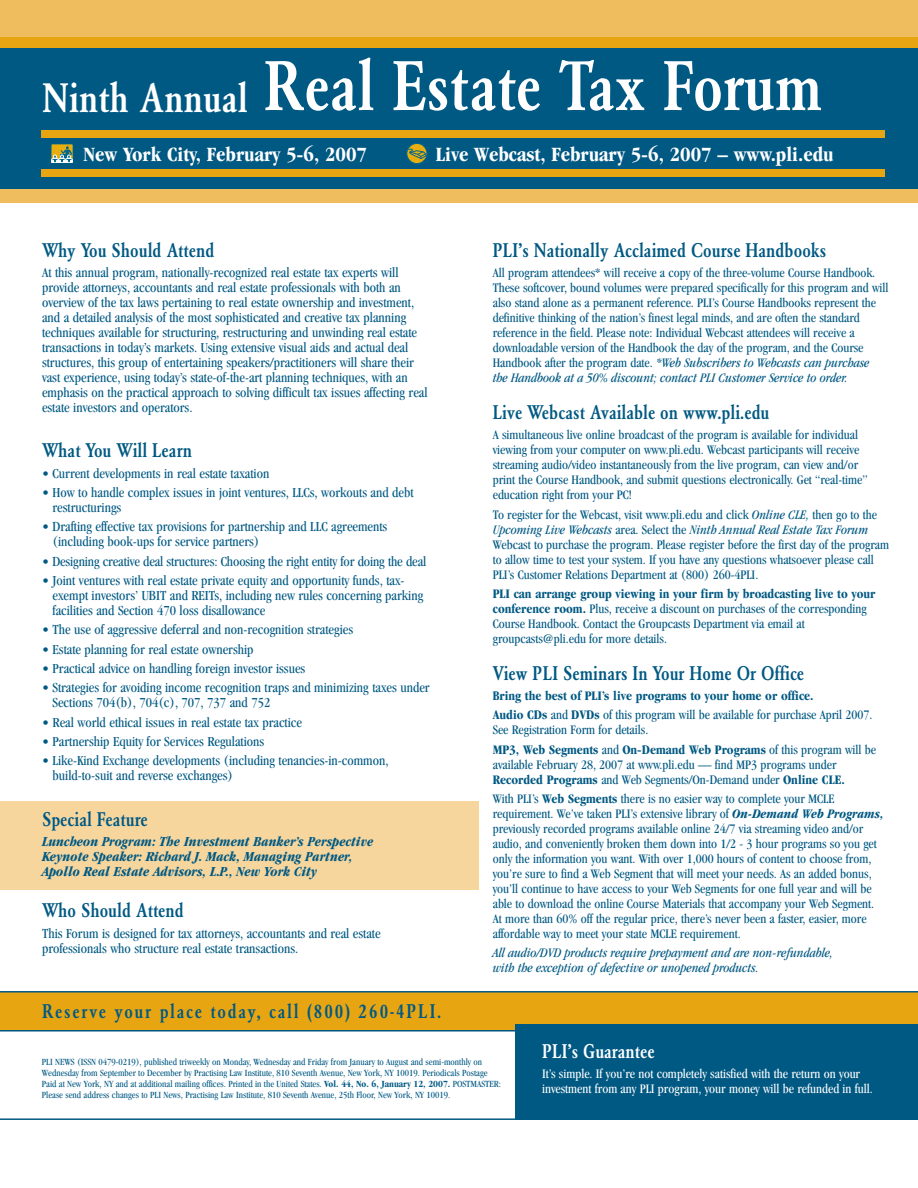
<style>
.page{position:relative;width:918px;height:1188px;background:#fff}
.page>*{position:absolute;margin:0;border:0;box-sizing:border-box;transform-origin:0 0}
.t1{font:500 condensed 69px "Garamond BE";color:#fff}
.t2{font:700 condensed 21px "Garamond";color:#fff}
.t3{font:500 condensed 19.5px "Garamond BE";color:#005983}
.t4{font:500 condensed 19.5px "Garamond BE";letter-spacing:.085em;color:#005983}
.t5{font:500 condensed 19.5px "Garamond BE";color:#fff}
.t6{font:condensed 14.25px/15px "Garamond";color:#005983}
.t7{font:italic 700 condensed 14.25px/15px "Garamond";color:#005983}
.t8{font:condensed 13.5px/15px "Garamond";color:#005983}
.t9{font:condensed 13.5px/15px "Garamond";color:#fff}
.t10{font:700 condensed 13.5px/19.4px "Garamond";color:#005983}
.t11{font:italic condensed 13.5px/15px "Garamond";color:#005983}
.t12{font:condensed 9.75px/10.9px "Garamond";color:#005983}
.s1{font-size:40.5px}
.s2{font-style:italic}
.s3{font-weight:700}
.s4{font-weight:400}
.s5{font-weight:700;font-style:italic}
</style>
<div class="page">
<div style="left:0;top:992px;width:918px;height:39px;background:#e7a512"></div>
<div style="left:0;top:0;width:918px;height:202px;background:#f0bd5e"></div>
<div style="left:0;top:801px;width:478px;height:88px;background:#f7d69e"></div>
<div style="left:515px;top:1024px;width:403px;height:95px;background:#005983"></div>
<hr style="left:0;top:991px;width:918px;height:2px;background:#005983">
<hr style="left:0;top:1030px;width:918px;height:2px;background:#005983">
<hr style="left:0;top:1118px;width:918px;height:2px;background:#005983">
<div style="left:0;top:37px;width:918px;height:140px;background:#e7a512"></div>
<div style="left:0;top:48px;width:918px;height:141px;background:#005983"></div>
<div style="left:42px;top:130px;width:843px;height:47px;background:#e7a512"></div>
<div style="left:42px;top:138px;width:843px;height:31px;background:#005983"></div>
<div style="left:52px;top:144px;width:21px;height:16px;background:#e8ae0f"></div>
<svg style="left:51px;top:146px;width:22px;height:17px"></svg>
<svg style="left:407px;top:143px;width:20px;height:21px"></svg>
<svg style="left:408px;top:149px;width:17px;height:10px"></svg>
<div style="left:406px;top:143px;width:21px;height:21px;border:1px solid #00688f;border-radius:50%"></div>
<h1 class="t1" style="left:42px;top:57px;width:782px"><span class="s1">Ninth Annual</span> Real Estate Tax Forum</h1>
<h2 class="t2" style="left:84px;top:147px;width:285px">New York City, February 5-6, 2007</h2>
<h2 class="t2" style="left:436px;top:147px;width:399px">Live Webcast, February 5-6, 2007 – www.pli.edu</h2>
<h3 class="t3" style="left:42px;top:242px;width:174px">Why You Should Attend</h3>
<p class="t6" style="left:42px;top:266px;width:387px">At this annual program, nationally-recognized real estate tax experts will provide attorneys, accountants and real estate professionals with both an overview of the tax laws pertaining to real estate ownership and investment, and a detailed analysis of the most sophisticated and creative tax planning techniques available for structuring, restructuring and unwinding real estate transactions in today’s markets. Using extensive visual aids and actual deal structures, this group of entertaining speakers/practitioners will share their vast experience, using today’s state-of-the-art planning techniques, with an emphasis on the practical approach to solving difficult tax issues affecting real estate investors and operators.</p>
<h3 class="t3" style="left:42px;top:443px;width:152px">What You Will Learn</h3>
<p class="t6" style="left:42px;top:467px;width:229px">• Current developments in real estate taxation</p>
<p class="t6" style="left:53px;top:486px;width:363px;text-indent:-10px">• How to handle complex issues in joint ventures, LLCs, workouts and debt restructurings</p>
<p class="t6" style="left:53px;top:521px;width:336px;text-indent:-10px">• Drafting effective tax provisions for partnership and LLC agreements (including book-ups for service partners)</p>
<p class="t6" style="left:42px;top:555px;width:386px">• Designing creative deal structures: Choosing the right entity for doing the deal</p>
<p class="t6" style="left:53px;top:574px;width:372px;text-indent:-10px">• Joint ventures with real estate private equity and opportunity funds, tax&shy;exempt investors’ UBIT and REITs, including new rules concerning parking facilities and Section 470 loss disallowance</p>
<p class="t6" style="left:42px;top:623px;width:313px">• The use of aggressive deferral and non-recognition strategies</p>
<p class="t6" style="left:42px;top:643px;width:213px">• Estate planning for real estate ownership</p>
<p class="t6" style="left:42px;top:662px;width:265px">• Practical advice on handling foreign investor issues</p>
<p class="t6" style="left:53px;top:681px;width:379px;text-indent:-10px">• Strategies for avoiding income recognition traps and minimizing taxes under<br>Sections 704(b), 704(c), 707, 737 and 752</p>
<p class="t6" style="left:42px;top:716px;width:262px">• Real world ethical issues in real estate tax practice</p>
<p class="t6" style="left:42px;top:735px;width:224px">• Partnership Equity for Services Regulations</p>
<p class="t6" style="left:53px;top:754px;width:337px;text-indent:-10px">• Like-Kind Exchange developments (including tenancies-in-common, build-to-suit and reverse exchanges)</p>
<h3 class="t3" style="left:42px;top:811px;width:107px">Special Feature</h3>
<p class="t7" style="left:42px;top:835px;width:333px">Luncheon Program: The Investment Banker’s Perspective<br>Keynote Speaker: Richard J. Mack, Managing Partner,<br>Apollo Real Estate Advisors, L.P., New York City</p>
<h3 class="t3" style="left:42px;top:902px;width:143px">Who Should Attend</h3>
<p class="t6" style="left:42px;top:927px;width:340px">This Forum is designed for tax attorneys, accountants and real estate professionals who structure real estate transactions.</p>
<h3 class="t3" style="left:493px;top:242px;width:335px">PLI’s Nationally Acclaimed Course Handbooks</h3>
<p class="t8" style="left:493px;top:266px;width:397px">All program attendees* will receive a copy of the three-volume Course Handbook.<br>These softcover, bound volumes were prepared specifically for this program and will also stand alone as a permanent reference. PLI’s Course Handbooks represent the definitive thinking of the nation’s finest legal minds, and are often the standard reference in the field. Please note: Individual Webcast attendees will receive a downloadable version of the Handbook the day of the program, and the Course Handbook after the program date. <span class="s2">*Web Subscribers to Webcasts can purchase<br>the Handbook at a 50% discount; contact PLI Customer Service to order.</span></p>
<h3 class="t3" style="left:493px;top:404px;width:278px">Live Webcast Available on www.pli.edu</h3>
<p class="t8" style="left:493px;top:428px;width:376px">A simultaneous live online broadcast of the program is available for individual viewing from your computer on www.pli.edu. Webcast participants will receive streaming audio/video instantaneously from the live program, can view and/or print the Course Handbook, and submit questions electronically. Get “real-time” education right from your PC!</p>
<p class="t8" style="left:493px;top:508px;width:398px">To register for the Webcast, visit www.pli.edu and click <span class="s2">Online CLE,</span> then go to the <span class="s2">Upcoming Live Webcasts</span> area. Select the <span class="s2">Ninth Annual Real Estate Tax Forum </span>Webcast to purchase the program. Please register before the first day of the program to allow time to test your system. If you have any questions whatsoever please call PLI’s Customer Relations Department at (800) 260-4PLI.</p>
<p class="t8" style="left:493px;top:587px;width:384px"><span class="s3">PLI can arrange group viewing in your firm by broadcasting live to your conference room.</span> Plus, receive a discount on purchases of the corresponding Course Handbook. Contact the Groupcasts Department via email at groupcasts@pli.edu for more details.</p>
<h3 class="t3" style="left:493px;top:665px;width:313px">View PLI Seminars In Your Home Or Office</h3>
<p class="t10" style="left:493px;top:687px;width:381px">Bring the best of PLI’s live programs to your home or office.<br>Audio CDs <span class="s4">and</span> DVDs <span class="s4">of this program will be available for purchase April 2007.</span></p>
<p class="t8" style="left:493px;top:721px;width:385px;line-height:19.4px">See Registration Form for details.<br><span class="s3">MP3, Web Segments</span> and <span class="s3">On-Demand Web Programs</span> of this program will be</p>
<p class="t8" style="left:493px;top:758px;width:354px">available February 28, 2007 at www.pli.edu — find MP3 programs under<br><span class="s3">Recorded Programs</span> and Web Segments/On-Demand under <span class="s3">Online CLE.</span></p>
<p class="t8" style="left:493px;top:792px;width:392px">With PLI’s <span class="s3">Web Segments</span> there is no easier way to complete your MCLE requirement. We’ve taken PLI’s extensive library of <span class="s5">On-Demand Web Programs, </span>previously recorded programs available online 24/7 via streaming video and/or audio, and conveniently broken them down into 1/2 - 3 hour programs so you get only the information you want. With over 1,000 hours of content to choose from, you’re sure to find a Web Segment that will meet your needs. As an added bonus, you’ll continue to have access to your Web Segments for one full year and will be able to download the online Course Materials that accompany your Web Segment.<br>At more than 60% off the regular price, there’s never been a faster, easier, more affordable way to meet your state MCLE requirement.</p>
<p class="t11" style="left:493px;top:946px;width:342px">All audio/DVD products require prepayment and are non-refundable, with the exception of defective or unopened products.</p>
<h3 class="t4" style="left:42px;top:1003px;width:401px">Reserve your place today, call (800) 260-4PLI.</h3>
<p class="t12" style="left:42px;top:1058px;width:460px">PLI NEWS (ISSN 0479-0219), published triweekly on Monday, Wednesday and Friday from January to August and semi-monthly on Wednesday from September to December by Practising Law Institute, 810 Seventh Avenue, New York, NY 10019. Periodicals Postage Paid at New York, NY and at additional mailing offices. Printed in the United States. <span class="s3">Vol. 44, No. 6, January 12, 2007.</span> POSTMASTER:<br>Please send address changes to PLI News, Practising Law Institute, 810 Seventh Avenue, 25th Floor, New York, NY 10019.</p>
<h3 class="t5" style="left:542px;top:1043px;width:114px">PLI’s Guarantee</h3>
<p class="t9" style="left:542px;top:1068px;width:332px">It’s simple. If you’re not completely satisfied with the return on your investment from any PLI program, your money will be refunded in full.</p>
</div>
